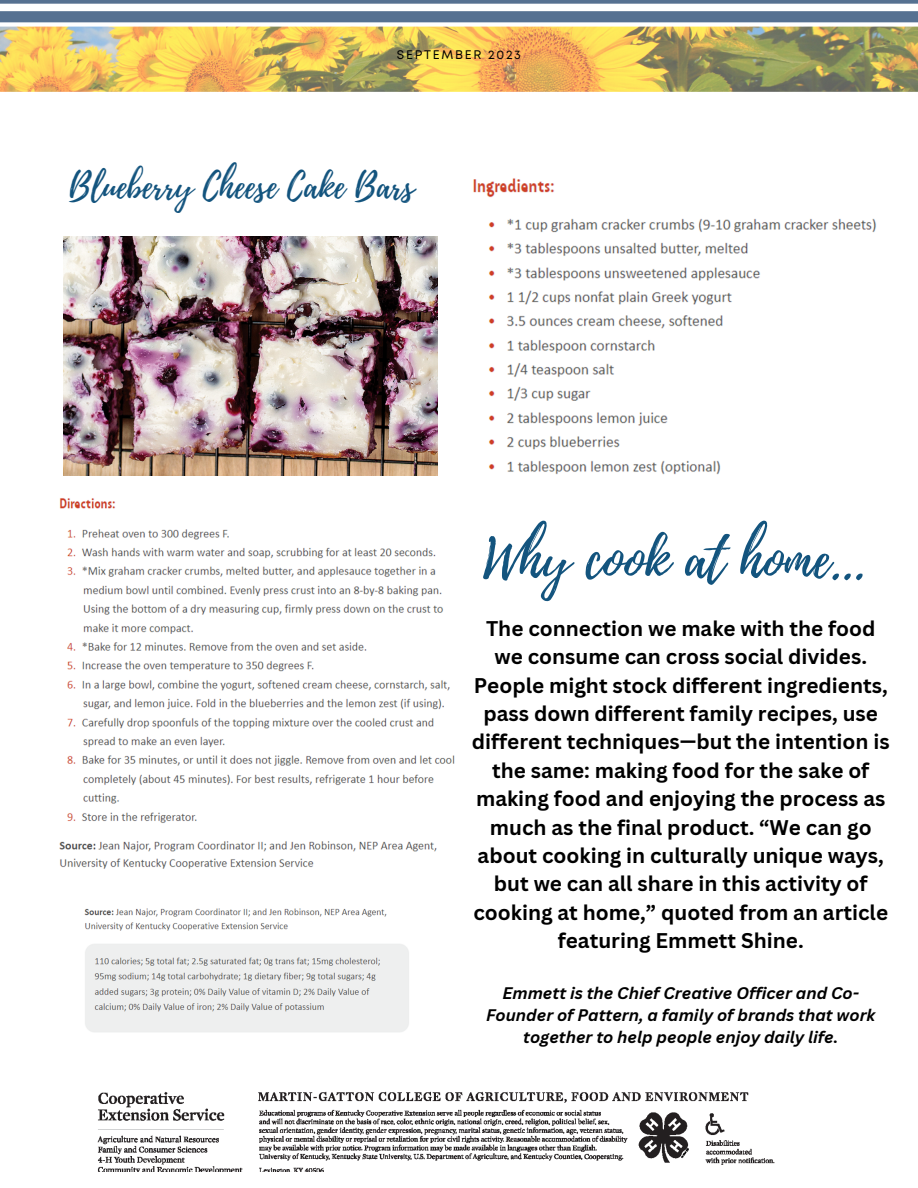
<style>
.page{position:relative;width:918px;height:1188px;background:#fff}
.page>*{position:absolute;margin:0;border:0;box-sizing:border-box;transform-origin:0 0}
.t1{font:54px "Playlist Script";color:#13547e}
.t2{font:34.2px "Playlist Script";color:#13547e}
.t3{font:700 20.7px/28.3px "Canva Sans";color:#000;text-align:center}
.t4{font:italic 700 16.35px/21.9px "Canva Sans";color:#000;text-align:center}
.t5{font:12.45px "Mont";letter-spacing:.14em;color:#000}
</style>
<div class="page">
<img style="left:63px;top:236px;width:375px;height:240px">
<img style="left:84px;top:908px;width:325px;height:124px">
<img style="left:473px;top:178px;width:404px;height:297px">
<img style="left:59px;top:498px;width:396px;height:371px">
<img style="left:97px;top:1091px;width:678px;height:81px">
<img style="left:0;top:27px;width:918px;height:65px">
<svg style="left:0;top:0;width:918px;height:22px"></svg>
<p class="t5" style="left:397px;top:50px;width:125px">SEPTEMBER 2023</p>
<p class="t2" style="left:69px;top:162px;width:347px">Blueberry Cheese Cake Bars</p>
<p class="t1" style="left:483px;top:521px;width:384px">Why cook at home...</p>
<p class="t3" style="left:472px;top:614px;width:419px">The connection we make with the food we consume can cross social divides.<br>People might stock different ingredients, pass down different family recipes, use different techniques—but the intention is the same: making food for the sake of making food and enjoying the process as much as the final product. “We can go about cooking in culturally unique ways, but we can all share in this activity of cooking at home,” quoted from an article featuring Emmett Shine.</p>
<p class="t4" style="left:486px;top:982px;width:391px">Emmett is the Chief Creative Officer and Co-<br>Founder of Pattern, a family of brands that work together to help people enjoy daily life.</p>
</div>
